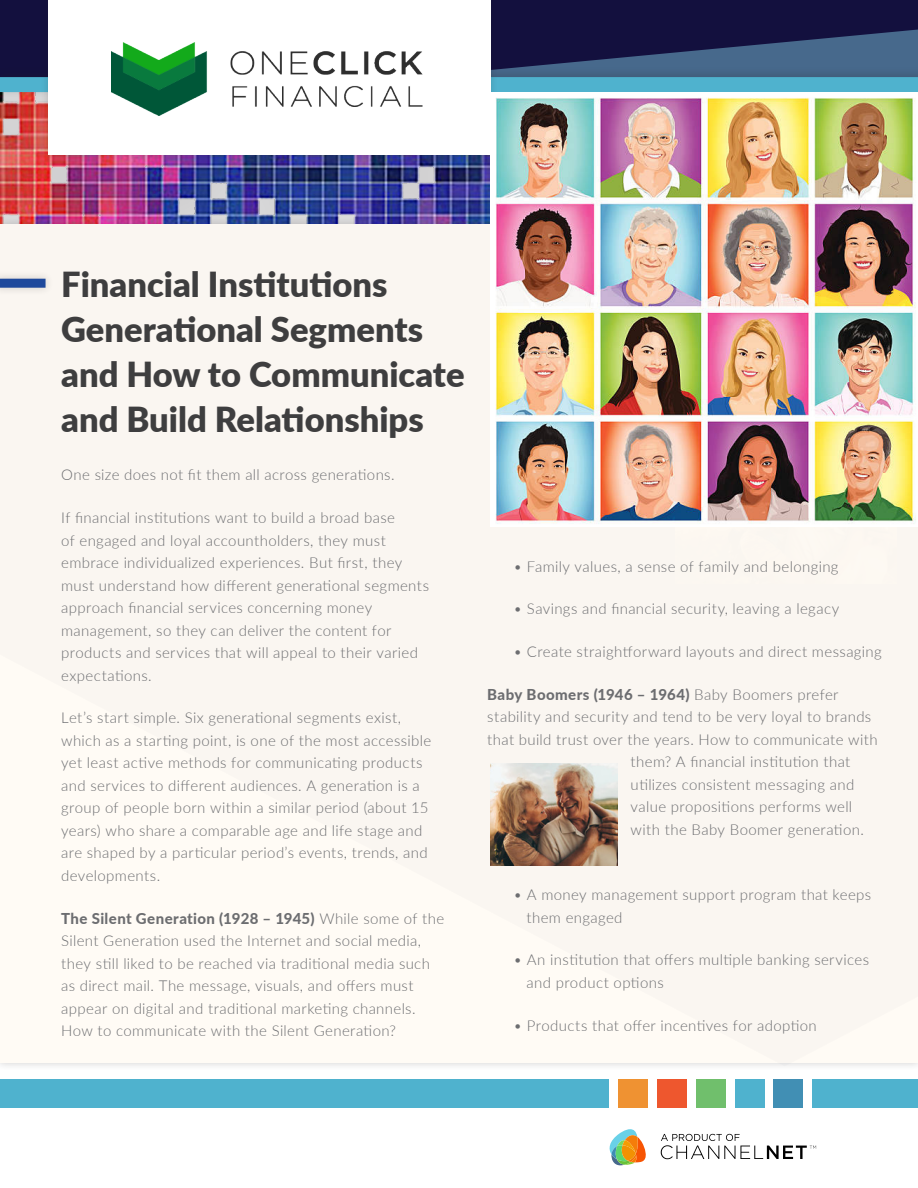
<style>
.page{position:relative;width:918px;height:1188px;background:#fff}
.page>*{position:absolute;margin:0;border:0;box-sizing:border-box;transform-origin:0 0}
.t1{font:900 34.5px/45px "Lato";color:#3e3e3f}
.smaller_body{font:300 15px/22.5px "Lato";letter-spacing:.025em;color:#6c6d70}
.smaller_body-2{font:800 15px "Lato";letter-spacing:.03em;color:#6c6d70}
.s1{font-weight:800}
.s2{font-weight:300}
</style>
<div class="page">
<div style="left:0;top:98px;width:918px;height:968px;background:#faf6f1"></div>
<div style="left:676px;top:526px;width:220px;height:58px;background:#fcf7f1"></div>
<svg style="left:609px;top:1129px;width:37px;height:36px"></svg>
<svg style="left:661px;top:1134px;width:155px;height:25px"></svg>
<div style="left:0;top:1080px;width:609px;height:28px;background:#4fb2ce"></div>
<div style="left:812px;top:1080px;width:106px;height:28px;background:#4fb2ce"></div>
<div style="left:696px;top:1080px;width:30px;height:28px;background:#70bf6c"></div>
<div style="left:735px;top:1080px;width:29px;height:28px;background:#4fb2ce"></div>
<div style="left:774px;top:1080px;width:29px;height:28px;background:#418fb4"></div>
<div style="left:657px;top:1080px;width:30px;height:28px;background:#ee572e"></div>
<div style="left:618px;top:1080px;width:30px;height:28px;background:#ef9232"></div>
<div style="left:0;top:270px;width:54px;height:26px;background:#f4f0eb"></div>
<div style="left:0;top:279px;width:46px;height:9px;background:#1e499c"></div>
<div style="left:0;top:0;width:918px;height:86px;background:#13103e"></div>
<svg style="left:523px;top:30px;width:395px;height:37px"></svg>
<div style="left:0;top:67px;width:918px;height:31px;background:#231f20;opacity:.2"></div>
<div style="left:0;top:77px;width:918px;height:15px;background:#4fb2ce"></div>
<div style="left:40px;top:0;width:458px;height:163px;background:#231f20;opacity:.2"></div>
<div style="left:48px;top:0;width:442px;height:154px;background:#fff"></div>
<img style="left:112px;top:42px;width:311px;height:74px">
<img style="left:490px;top:92px;width:428px;height:434px">
<img style="left:491px;top:763px;width:126px;height:103px">
<p class="t1" style="left:61px;top:261px;width:405px">Financial Institutions<br>Generational Segments and How to Communicate and Build Relationships</p>
<p class="smaller_body" style="left:61px;top:463px;width:335px">One size does not fit them all across generations.</p>
<p class="smaller_body" style="left:61px;top:506px;width:369px">If financial institutions want to build a broad base<br>of engaged and loyal accountholders, they must embrace individualized experiences. But first, they must understand how different generational segments approach financial services concerning money management, so they can deliver the content for products and services that will appeal to their varied expectations.</p>
<p class="smaller_body" style="left:61px;top:706px;width:372px">Let’s start simple. Six generational segments exist, which as a starting point, is one of the most accessible yet least active methods for communicating products and services to different audiences. A generation is a group of people born within a similar period (about 15 years) who share a comparable age and life stage and are shaped by a particular period’s events, trends, and developments.</p>
<p class="smaller_body" style="left:61px;top:907px;width:385px"><span class="s1">The Silent Generation (1928 – 1945)</span> While some of the Silent Generation used the Internet and social media, they still liked to be reached via traditional media such as direct mail. The message, visuals, and offers must appear on digital and traditional marketing channels.<br>How to communicate with the Silent Generation?</p>
<p class="smaller_body" style="left:513px;top:554px;width:327px">• Family values, a sense of family and belonging</p>
<p class="smaller_body" style="left:513px;top:597px;width:327px">• Savings and financial security, leaving a legacy</p>
<p class="smaller_body" style="left:513px;top:640px;width:370px">• Create straightforward layouts and direct messaging</p>
<p class="smaller_body-2" style="left:487px;top:683px;width:353px">Baby Boomers (1946 – 1964) <span class="s2">Baby Boomers prefer</span></p>
<p class="smaller_body" style="left:487px;top:705px;width:386px">stability and security and tend to be very loyal to brands</p>
<p class="smaller_body" style="left:487px;top:728px;width:392px">that build trust over the years. How to communicate with</p>
<p class="smaller_body" style="left:631px;top:750px;width:221px">them? A financial institution that</p>
<p class="smaller_body" style="left:631px;top:773px;width:225px">utilizes consistent messaging and</p>
<p class="smaller_body" style="left:631px;top:795px;width:223px">value propositions performs well</p>
<p class="smaller_body" style="left:631px;top:818px;width:235px">with the Baby Boomer generation.</p>
<p class="smaller_body" style="left:527px;top:883px;width:346px;text-indent:-13px">• A money management support program that keeps them engaged</p>
<p class="smaller_body" style="left:527px;top:948px;width:344px;text-indent:-13px">• An institution that offers multiple banking services and product options</p>
<p class="smaller_body" style="left:513px;top:1013px;width:305px">• Products that offer incentives for adoption</p>
</div>
